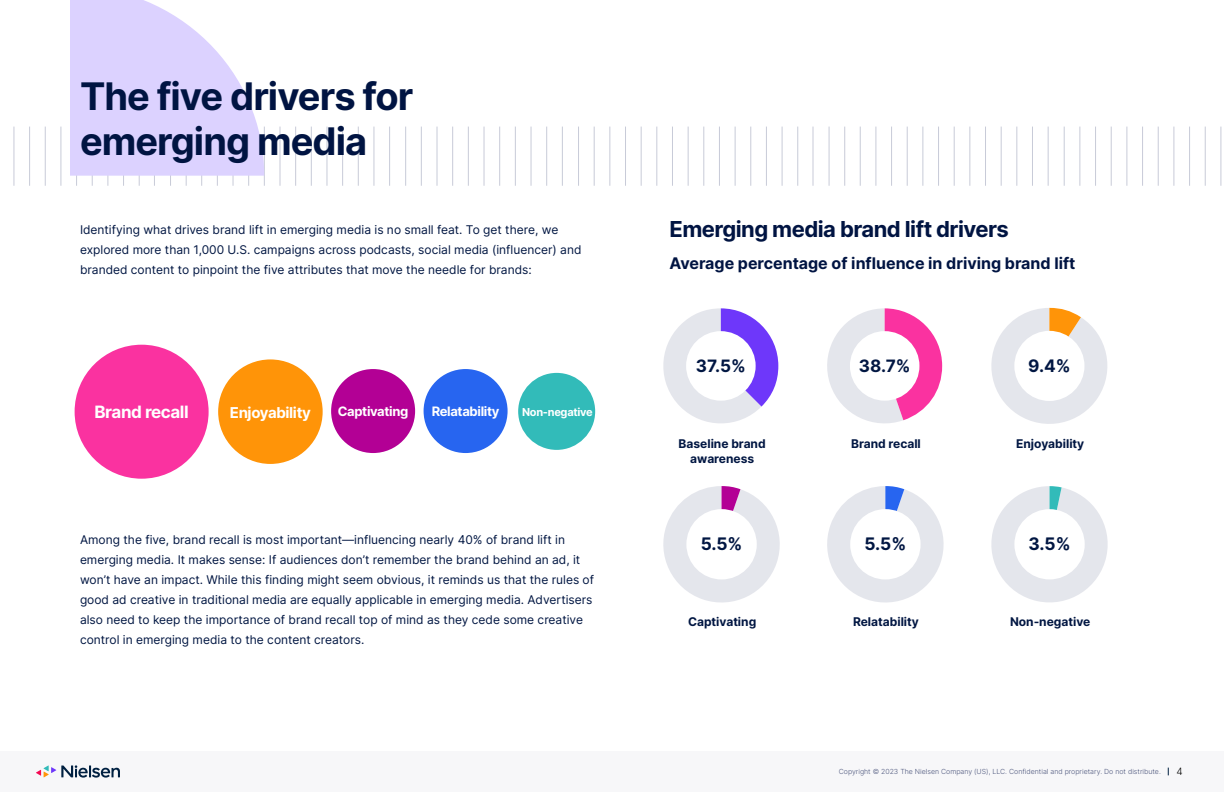
<style>
.page{position:relative;width:1224px;height:792px;background:#fff}
.page>*{position:absolute;margin:0;border:0;box-sizing:border-box;transform-origin:0 0}
.t1{font:700 38px/45.6px "Inter";letter-spacing:-.025em;color:#001442}
.t2{font:700 22px "Inter";letter-spacing:-.025em;color:#001442}
.t3{font:700 17.3px "Inter";color:#001642}
.t4{font:700 17.2px "Inter";color:#001642}
.t5{font:700 17.1px "Inter";color:#001642}
.t6{font:700 17px "Inter";letter-spacing:-.025em;color:#fff}
.t7{font:700 16px "Inter";color:#001442}
.t8{font:700 15px "Inter";letter-spacing:-.025em;color:#fff}
.t9{font:700 13px "Inter";letter-spacing:-.025em;color:#fff}
.t10{font:12px/20px "Inter";color:#001642}
.t11{font:700 12px/14.4px "Inter";color:#001642;text-align:center}
.t12{font:700 11px "Inter";letter-spacing:-.025em;color:#fff}
.t13{font:300 10px "Inter";color:#000}
.t14{font:300 7px "Inter";color:#4d577d}
</style>
<div class="page">
<div style="left:0;top:751px;width:1224px;height:41px;background:#f7f7f9"></div>
<svg style="left:36px;top:765px;width:84px;height:13px"></svg>
<hr style="left:844px;top:127px;width:1px;height:59px;background:#c8cbd8">
<hr style="left:829px;top:127px;width:1px;height:59px;background:#c8cbd8">
<hr style="left:813px;top:127px;width:1px;height:59px;background:#c8cbd8">
<hr style="left:798px;top:127px;width:1px;height:59px;background:#c8cbd8">
<hr style="left:782px;top:127px;width:1px;height:59px;background:#c8cbd8">
<hr style="left:766px;top:127px;width:1px;height:59px;background:#c8cbd8">
<hr style="left:751px;top:127px;width:1px;height:59px;background:#c8cbd8">
<hr style="left:735px;top:127px;width:1px;height:59px;background:#c8cbd8">
<hr style="left:719px;top:127px;width:1px;height:59px;background:#c8cbd8">
<hr style="left:704px;top:127px;width:1px;height:59px;background:#c8cbd8">
<hr style="left:688px;top:127px;width:1px;height:59px;background:#c8cbd8">
<hr style="left:672px;top:127px;width:1px;height:59px;background:#c8cbd8">
<hr style="left:657px;top:127px;width:1px;height:59px;background:#c8cbd8">
<hr style="left:641px;top:127px;width:1px;height:59px;background:#c8cbd8">
<hr style="left:625px;top:127px;width:1px;height:59px;background:#c8cbd8">
<hr style="left:610px;top:127px;width:1px;height:59px;background:#c8cbd8">
<hr style="left:594px;top:127px;width:1px;height:59px;background:#c8cbd8">
<hr style="left:578px;top:127px;width:1px;height:59px;background:#c8cbd8">
<hr style="left:1048px;top:127px;width:1px;height:59px;background:#c8cbd8">
<hr style="left:1032px;top:127px;width:1px;height:59px;background:#c8cbd8">
<hr style="left:1017px;top:127px;width:1px;height:59px;background:#c8cbd8">
<hr style="left:1001px;top:127px;width:1px;height:59px;background:#c8cbd8">
<hr style="left:985px;top:127px;width:1px;height:59px;background:#c8cbd8">
<hr style="left:970px;top:127px;width:1px;height:59px;background:#c8cbd8">
<hr style="left:954px;top:127px;width:1px;height:59px;background:#c8cbd8">
<hr style="left:938px;top:127px;width:1px;height:59px;background:#c8cbd8">
<hr style="left:923px;top:127px;width:1px;height:59px;background:#c8cbd8">
<hr style="left:907px;top:127px;width:1px;height:59px;background:#c8cbd8">
<hr style="left:891px;top:127px;width:1px;height:59px;background:#c8cbd8">
<hr style="left:876px;top:127px;width:1px;height:59px;background:#c8cbd8">
<hr style="left:860px;top:127px;width:1px;height:59px;background:#c8cbd8">
<hr style="left:1221px;top:127px;width:1px;height:59px;background:#c8cbd8">
<hr style="left:1205px;top:127px;width:1px;height:59px;background:#c8cbd8">
<hr style="left:1189px;top:127px;width:1px;height:59px;background:#c8cbd8">
<hr style="left:1174px;top:127px;width:1px;height:59px;background:#c8cbd8">
<hr style="left:1158px;top:127px;width:1px;height:59px;background:#c8cbd8">
<hr style="left:1142px;top:127px;width:1px;height:59px;background:#c8cbd8">
<hr style="left:1127px;top:127px;width:1px;height:59px;background:#c8cbd8">
<hr style="left:1111px;top:127px;width:1px;height:59px;background:#c8cbd8">
<hr style="left:1095px;top:127px;width:1px;height:59px;background:#c8cbd8">
<hr style="left:1080px;top:127px;width:1px;height:59px;background:#c8cbd8">
<hr style="left:1064px;top:127px;width:1px;height:59px;background:#c8cbd8">
<hr style="left:186px;top:127px;width:1px;height:59px;background:#c8cbd8">
<hr style="left:170px;top:127px;width:1px;height:59px;background:#c8cbd8">
<hr style="left:154px;top:127px;width:1px;height:59px;background:#c8cbd8">
<hr style="left:139px;top:127px;width:1px;height:59px;background:#c8cbd8">
<hr style="left:123px;top:127px;width:1px;height:59px;background:#c8cbd8">
<hr style="left:108px;top:127px;width:1px;height:59px;background:#c8cbd8">
<hr style="left:92px;top:127px;width:1px;height:59px;background:#c8cbd8">
<hr style="left:76px;top:127px;width:1px;height:59px;background:#c8cbd8">
<hr style="left:61px;top:127px;width:1px;height:59px;background:#c8cbd8">
<hr style="left:45px;top:127px;width:1px;height:59px;background:#c8cbd8">
<hr style="left:29px;top:127px;width:1px;height:59px;background:#c8cbd8">
<hr style="left:14px;top:127px;width:1px;height:59px;background:#c8cbd8">
<hr style="left:0;top:127px;width:1px;height:59px;background:#c8cbd8">
<hr style="left:389px;top:127px;width:1px;height:59px;background:#c8cbd8">
<hr style="left:374px;top:127px;width:1px;height:59px;background:#c8cbd8">
<hr style="left:358px;top:127px;width:1px;height:59px;background:#c8cbd8">
<hr style="left:342px;top:127px;width:1px;height:59px;background:#c8cbd8">
<hr style="left:327px;top:127px;width:1px;height:59px;background:#c8cbd8">
<hr style="left:311px;top:127px;width:1px;height:59px;background:#c8cbd8">
<hr style="left:295px;top:127px;width:1px;height:59px;background:#c8cbd8">
<hr style="left:280px;top:127px;width:1px;height:59px;background:#c8cbd8">
<hr style="left:264px;top:127px;width:1px;height:59px;background:#c8cbd8">
<hr style="left:248px;top:127px;width:1px;height:59px;background:#c8cbd8">
<hr style="left:233px;top:127px;width:1px;height:59px;background:#c8cbd8">
<hr style="left:217px;top:127px;width:1px;height:59px;background:#c8cbd8">
<hr style="left:201px;top:127px;width:1px;height:59px;background:#c8cbd8">
<hr style="left:562px;top:127px;width:1px;height:59px;background:#c8cbd8">
<hr style="left:546px;top:127px;width:1px;height:59px;background:#c8cbd8">
<hr style="left:531px;top:127px;width:1px;height:59px;background:#c8cbd8">
<hr style="left:515px;top:127px;width:1px;height:59px;background:#c8cbd8">
<hr style="left:499px;top:127px;width:1px;height:59px;background:#c8cbd8">
<hr style="left:484px;top:127px;width:1px;height:59px;background:#c8cbd8">
<hr style="left:468px;top:127px;width:1px;height:59px;background:#c8cbd8">
<hr style="left:452px;top:127px;width:1px;height:59px;background:#c8cbd8">
<hr style="left:437px;top:127px;width:1px;height:59px;background:#c8cbd8">
<hr style="left:421px;top:127px;width:1px;height:59px;background:#c8cbd8">
<hr style="left:405px;top:127px;width:1px;height:59px;background:#c8cbd8">
<svg style="left:70px;top:0;width:194px;height:176px"></svg>
<svg style="left:827px;top:308px;width:115px;height:115px"></svg>
<div style="left:850px;top:331px;width:69px;height:70px;background:#fff;border-radius:50%"></div>
<svg style="left:663px;top:308px;width:115px;height:115px"></svg>
<div style="left:686px;top:331px;width:70px;height:70px;background:#fff;border-radius:50%"></div>
<svg style="left:991px;top:308px;width:116px;height:116px"></svg>
<div style="left:1014px;top:331px;width:70px;height:70px;background:#fff;border-radius:50%"></div>
<svg style="left:827px;top:486px;width:117px;height:117px"></svg>
<div style="left:850px;top:509px;width:71px;height:70px;background:#fff;border-radius:50%"></div>
<svg style="left:991px;top:486px;width:117px;height:116px"></svg>
<div style="left:1014px;top:509px;width:71px;height:70px;background:#fff;border-radius:50%"></div>
<svg style="left:663px;top:486px;width:117px;height:117px"></svg>
<div style="left:686px;top:509px;width:71px;height:70px;background:#fff;border-radius:50%"></div>
<div style="left:75px;top:345px;width:134px;height:134px;background:#fa32a0;border-radius:50%"></div>
<div style="left:218px;top:359px;width:105px;height:105px;background:#ff9408;border-radius:50%"></div>
<div style="left:424px;top:369px;width:84px;height:84px;background:#2765f0;border-radius:50%"></div>
<div style="left:331px;top:369px;width:84px;height:84px;background:#b30095;border-radius:50%"></div>
<div style="left:518px;top:373px;width:77px;height:77px;background:#32bbb9;border-radius:50%"></div>
<h1 class="t1" style="left:80px;top:72px;width:335px">The five drivers for emerging media</h1>
<p class="t10" style="left:80px;top:219px;width:503px">Identifying what drives brand lift in emerging media is no small feat. To get there, we explored more than 1,000 U.S. campaigns across podcasts, social media (influencer) and branded content to pinpoint the five attributes that move the needle for brands:</p>
<h3 class="t6" style="left:95px;top:399px;width:96px">Brand recall</h3>
<p class="t8" style="left:230px;top:401px;width:83px">Enjoyability</p>
<p class="t9" style="left:338px;top:402px;width:72px">Captivating</p>
<p class="t9" style="left:432px;top:402px;width:69px">Relatability</p>
<p class="t12" style="left:522px;top:404px;width:72px">Non-negative</p>
<p class="t10" style="left:80px;top:529px;width:516px">Among the five, brand recall is most important—influencing nearly 40% of brand lift in emerging media. It makes sense: If audiences don’t remember the brand behind an ad, it won’t have an impact. While this finding might seem obvious, it reminds us that the rules of good ad creative in traditional media are equally applicable in emerging media. Advertisers also need to keep the importance of brand recall top of mind as they cede some creative control in emerging media to the content creators.</p>
<h2 class="t2" style="left:669px;top:213px;width:341px">Emerging media brand lift drivers</h2>
<h3 class="t7" style="left:669px;top:252px;width:408px">Average percentage of influence in driving brand lift</h3>
<h3 class="t5" style="left:696px;top:353px;width:51px">37.5%</h3>
<h3 class="t5" style="left:859px;top:353px;width:53px">38.7%</h3>
<h3 class="t4" style="left:1028px;top:353px;width:44px">9.4%</h3>
<p class="t11" style="left:679px;top:436px;width:89px">Baseline brand awareness</p>
<p class="t11" style="left:851px;top:436px;width:71px">Brand recall</p>
<p class="t11" style="left:1016px;top:436px;width:70px">Enjoyability</p>
<h3 class="t3" style="left:701px;top:532px;width:43px">5.5%</h3>
<h3 class="t3" style="left:865px;top:532px;width:43px">5.5%</h3>
<h3 class="t3" style="left:1029px;top:532px;width:44px">3.5%</h3>
<p class="t11" style="left:688px;top:614px;width:70px">Captivating</p>
<p class="t11" style="left:853px;top:614px;width:67px">Relatability</p>
<p class="t11" style="left:1010px;top:614px;width:82px">Non-negative</p>
<p class="t14" style="left:839px;top:766px;width:324px">Copyright © 2023 The Nielsen Company (US), LLC. Confidential and proprietary. Do not distribute.</p>
<p class="t13" style="left:1176px;top:764px;width:8px">4</p>
</div>
